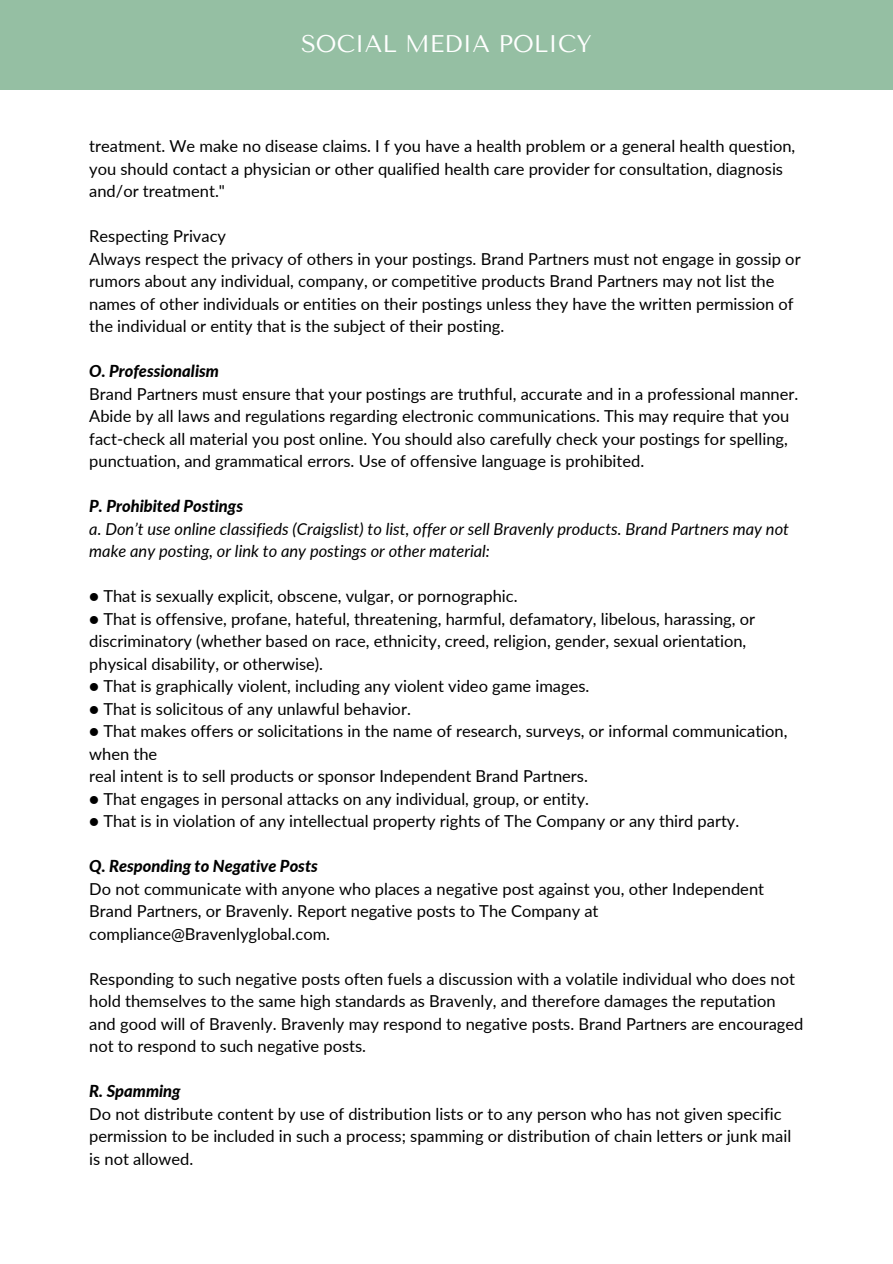
<style>
.page{position:relative;width:893px;height:1264px;background:#fff}
.page>*{position:absolute;margin:0;border:0;box-sizing:border-box;transform-origin:0 0}
.t1{font:24px "Tenor Sans";color:#fff}
.t2{font:16.5px/22.5px "Lato";color:#000}
.t3{font:italic 16.5px/22.5px "Lato";color:#000}
.t4{font:italic 800 16.5px "Lato";color:#000}
</style>
<div class="page">
<div style="left:0;top:0;width:892px;height:89px;background:#95bfa3"></div>
<p class="t1" style="left:301px;top:30px;width:292px">SOCIAL MEDIA POLICY</p>
<p class="t2" style="left:89px;top:135px;width:707px">treatment. We make no disease claims. I f you have a health problem or a general health question, you should contact a physician or other qualified health care provider for consultation, diagnosis and/or treatment."</p>
<p class="t2" style="left:89px;top:225px;width:138px">Respecting Privacy</p>
<p class="t2" style="left:89px;top:247px;width:712px">Always respect the privacy of others in your postings. Brand Partners must not engage in gossip or rumors about any individual, company, or competitive products Brand Partners may not list the names of other individuals or entities on their postings unless they have the written permission of the individual or entity that is the subject of their posting.</p>
<p class="t4" style="left:89px;top:361px;width:131px">O. Professionalism</p>
<p class="t2" style="left:89px;top:382px;width:710px">Brand Partners must ensure that your postings are truthful, accurate and in a professional manner.<br>Abide by all laws and regulations regarding electronic communications. This may require that you fact-check all material you post online. You should also carefully check your postings for spelling, punctuation, and grammatical errors. Use of offensive language is prohibited.</p>
<p class="t4" style="left:89px;top:496px;width:155px">P. Prohibited Postings</p>
<p class="t3" style="left:89px;top:517px;width:701px">a. Don’t use online classifieds (Craigslist) to list, offer or sell Bravenly products. Brand Partners may not make any posting, or link to any postings or other material:</p>
<p class="t2" style="left:89px;top:584px;width:430px">● That is sexually explicit, obscene, vulgar, or pornographic.</p>
<p class="t2" style="left:89px;top:607px;width:667px">● That is offensive, profane, hateful, threatening, harmful, defamatory, libelous, harassing, or discriminatory (whether based on race, ethnicity, creed, religion, gender, sexual orientation, physical disability, or otherwise).</p>
<p class="t2" style="left:89px;top:674px;width:501px">● That is graphically violent, including any violent video game images.</p>
<p class="t2" style="left:89px;top:697px;width:323px">● That is solicitous of any unlawful behavior.</p>
<p class="t2" style="left:89px;top:719px;width:699px">● That makes offers or solicitations in the name of research, surveys, or informal communication, when the</p>
<p class="t2" style="left:89px;top:764px;width:500px">real intent is to sell products or sponsor Independent Brand Partners.</p>
<p class="t2" style="left:89px;top:787px;width:501px">● That engages in personal attacks on any individual, group, or entity.</p>
<p class="t2" style="left:89px;top:809px;width:651px">● That is in violation of any intellectual property rights of The Company or any third party.</p>
<p class="t4" style="left:89px;top:855px;width:230px">Q. Responding to Negative Posts</p>
<p class="t2" style="left:89px;top:877px;width:676px">Do not communicate with anyone who places a negative post against you, other Independent<br>Brand Partners, or Bravenly. Report negative posts to The Company at compliance@Bravenlyglobal.com.</p>
<p class="t2" style="left:89px;top:967px;width:715px">Responding to such negative posts often fuels a discussion with a volatile individual who does not hold themselves to the same high standards as Bravenly, and therefore damages the reputation and good will of Bravenly. Bravenly may respond to negative posts. Brand Partners are encouraged not to respond to such negative posts.</p>
<p class="t4" style="left:89px;top:1080px;width:93px">R. Spamming</p>
<p class="t2" style="left:89px;top:1101px;width:703px">Do not distribute content by use of distribution lists or to any person who has not given specific permission to be included in such a process; spamming or distribution of chain letters or junk mail is not allowed.</p>
</div>
